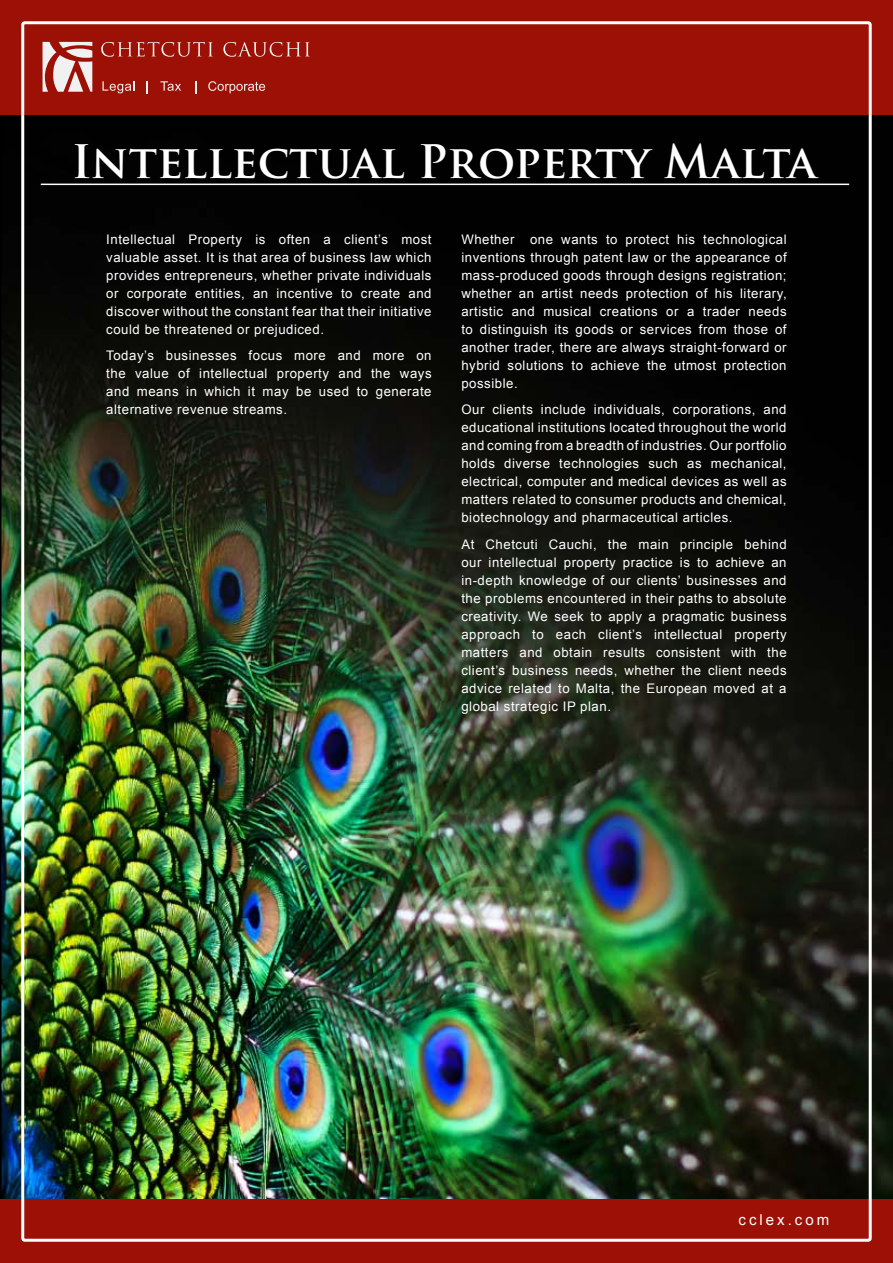
<style>
.page{position:relative;width:893px;height:1263px;background:#fff}
.page>*{position:absolute;margin:0;border:0;box-sizing:border-box;transform-origin:0 0}
.t1{font:700 45px "Trajan Pro";color:#fff}
.t2{font:15px "Arial";letter-spacing:.2em;color:#fff}
.t3{font:13.2px/18px "Arial";letter-spacing:.04em;color:#fff;text-align:justify}
</style>
<div class="page">
<img style="left:0;top:115px;width:893px;height:1084px">
<div style="left:0;top:1199px;width:893px;height:64px;background:#9c1006"></div>
<hr style="left:41px;top:184px;width:808px;height:1px;background:#fff">
<div style="left:0;top:0;width:893px;height:115px;background:#9c1006"></div>
<svg style="left:102px;top:81px;width:32px;height:12px"></svg>
<svg style="left:147px;top:81px;width:1px;height:12px"></svg>
<svg style="left:160px;top:81px;width:21px;height:10px"></svg>
<svg style="left:195px;top:81px;width:1px;height:12px"></svg>
<svg style="left:43px;top:42px;width:49px;height:50px"></svg>
<svg style="left:101px;top:42px;width:112px;height:15px"></svg>
<svg style="left:223px;top:42px;width:87px;height:15px"></svg>
<svg style="left:208px;top:81px;width:57px;height:12px"></svg>
<h1 class="t1" style="left:71px;top:134px;width:747px">Intellectual Property Malta</h1>
<p class="t3" style="left:106px;top:230px;width:327px">Intellectual Property is often a client’s most valuable asset. It is that area of business law which provides entrepreneurs, whether private individuals or corporate entities, an incentive to create and discover without the constant fear that their initiative could be threatened or prejudiced.</p>
<p class="t3" style="left:106px;top:347px;width:327px">Today’s businesses focus more and more on the value of intellectual property and the ways and means in which it may be used to generate alternative revenue streams.</p>
<p class="t3" style="left:461px;top:230px;width:327px">Whether one wants to protect his technological inventions through patent law or the appearance of mass-produced goods through designs registration; whether an artist needs protection of his literary, artistic and musical creations or a trader needs to distinguish its goods or services from those of another trader, there are always straight-forward or hybrid solutions to achieve the utmost protection possible.</p>
<p class="t3" style="left:461px;top:401px;width:327px">Our clients include individuals, corporations, and educational institutions located throughout the world and coming from a breadth of industries. Our portfolio holds diverse technologies such as mechanical, electrical, computer and medical devices as well as matters related to consumer products and chemical, biotechnology and pharmaceutical articles.</p>
<p class="t3" style="left:461px;top:535px;width:327px">At Chetcuti Cauchi, the main principle behind our intellectual property practice is to achieve an in-depth knowledge of our clients’ businesses and the problems encountered in their paths to absolute creativity. We seek to apply a pragmatic business approach to each client’s intellectual property matters and obtain results consistent with the client’s business needs, whether the client needs advice related to Malta, the European moved at a global strategic IP plan.</p>
<p class="t2" style="left:738px;top:1209px;width:92px">cclex.com</p>
</div>
